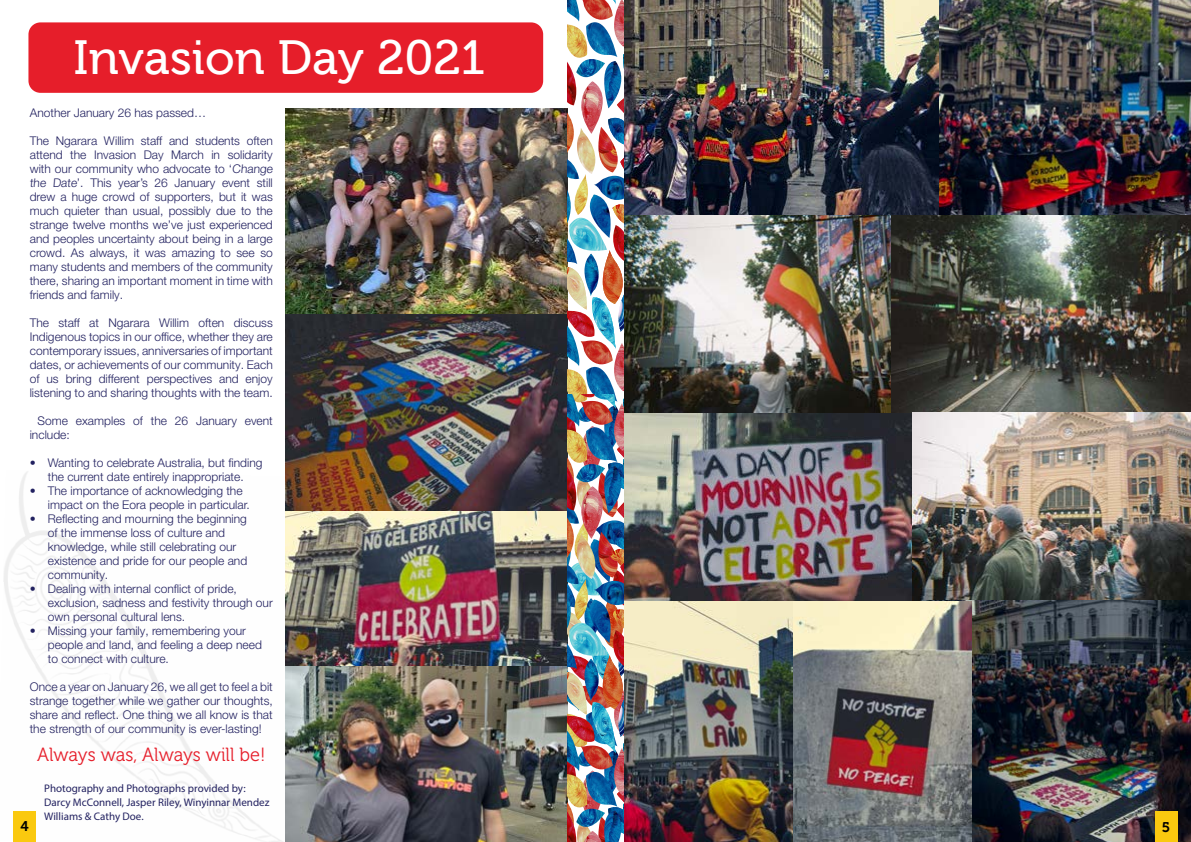
<style>
.page{position:relative;width:1191px;height:842px;background:#fff}
.page>*{position:absolute;margin:0;border:0;box-sizing:border-box;transform-origin:0 0}
.t1{font:48px "Museo 500";color:#fff}
.t2{font:19.1px "Museo 300";color:#e61e2a;scale:.95 1}
.t3{font:14px "Museo 700";color:#000}
.t4{font:300 12px/14px "Helvetica Neue LT Pro";color:#222160}
.t5{font:11px/14px "Myriad Pro";color:#222160}
</style>
<div class="page">
<img style="left:4px;top:470px;width:282px;height:372px">
<img style="left:286px;top:666px;width:281px;height:176px">
<img style="left:286px;top:108px;width:281px;height:558px">
<img style="left:567px;top:0;width:57px;height:394px">
<img style="left:567px;top:394px;width:57px;height:448px">
<div style="left:28px;top:22px;width:515px;height:71px;background:#e61e2a;border-radius:12px"></div>
<img style="left:624px;top:412px;width:288px;height:189px">
<img style="left:624px;top:215px;width:267px;height:197px">
<img style="left:891px;top:215px;width:300px;height:197px">
<img style="left:912px;top:412px;width:279px;height:189px">
<img style="left:938px;top:0;width:253px;height:215px">
<img style="left:624px;top:0;width:314px;height:215px">
<img style="left:624px;top:601px;width:169px;height:241px">
<img style="left:923px;top:600px;width:268px;height:242px">
<img style="left:793px;top:601px;width:178px;height:241px">
<div style="left:13px;top:812px;width:23px;height:30px;background:#fac90f"></div>
<div style="left:1154px;top:812px;width:23px;height:30px;background:#fac90f"></div>
<h1 class="t1" style="left:73px;top:32px;width:413px">Invasion Day 2021</h1>
<p class="t4" style="left:30px;top:105px;width:178px">Another January 26 has passed…</p>
<p class="t4" style="left:30px;top:133px;width:246px;text-align:justify">The Ngarara Willim staff and students often attend the Invasion Day March in solidarity with our community who advocate to ‘Change the Date’. This year’s 26 January event still drew a huge crowd of supporters, but it was much quieter than usual, possibly due to the strange twelve months we’ve just experienced and peoples uncertainty about being in a large crowd. As always, it was amazing to see so many students and members of the community there, sharing an important moment in time with friends and family.</p>
<p class="t4" style="left:30px;top:315px;width:244px;text-align:justify">The staff at Ngarara Willim often discuss Indigenous topics in our office, whether they are contemporary issues, anniversaries of important dates, or achievements of our community. Each of us bring different perspectives and enjoy listening to and sharing thoughts with the team.</p>
<p class="t4" style="left:30px;top:413px;width:244px;text-indent:8px">Some examples of the 26 January event include:</p>
<p class="t4" style="left:30px;top:455px;width:234px;text-align:center">• Wanting to celebrate Australia, but finding the current date entirely inappropriate.</p>
<p class="t4" style="left:48px;top:483px;width:203px;text-indent:-18px">• The importance of acknowledging the impact on the Eora people in particular.</p>
<p class="t4" style="left:48px;top:511px;width:201px;text-indent:-18px">• Reflecting and mourning the beginning of the immense loss of culture and knowledge, while still celebrating our existence and pride for our people and community.</p>
<p class="t4" style="left:48px;top:581px;width:226px;text-indent:-18px">• Dealing with internal conflict of pride, exclusion, sadness and festivity through our own personal cultural lens.</p>
<p class="t4" style="left:48px;top:624px;width:216px;text-indent:-18px">• Missing your family, remembering your people and land, and feeling a deep need to connect with culture.</p>
<p class="t4" style="left:30px;top:680px;width:244px;text-align:justify">Once a year on January 26, we all get to feel a bit strange together while we gather our thoughts, share and reflect. One thing we all know is that the strength of our community is ever-lasting!</p>
<h2 class="t2" style="left:37px;top:744px;width:242px">Always was, Always will be!</h2>
<p class="t5" style="left:44px;top:781px;width:227px">Photography and Photographs provided by:<br>Darcy McConnell, Jasper Riley, Winyinnar Mendez<br>Williams &amp; Cathy Doe.</p>
<p class="t3" style="left:20px;top:819px;width:10px">4</p>
<p class="t3" style="left:1161px;top:819px;width:10px">5</p>
</div>
